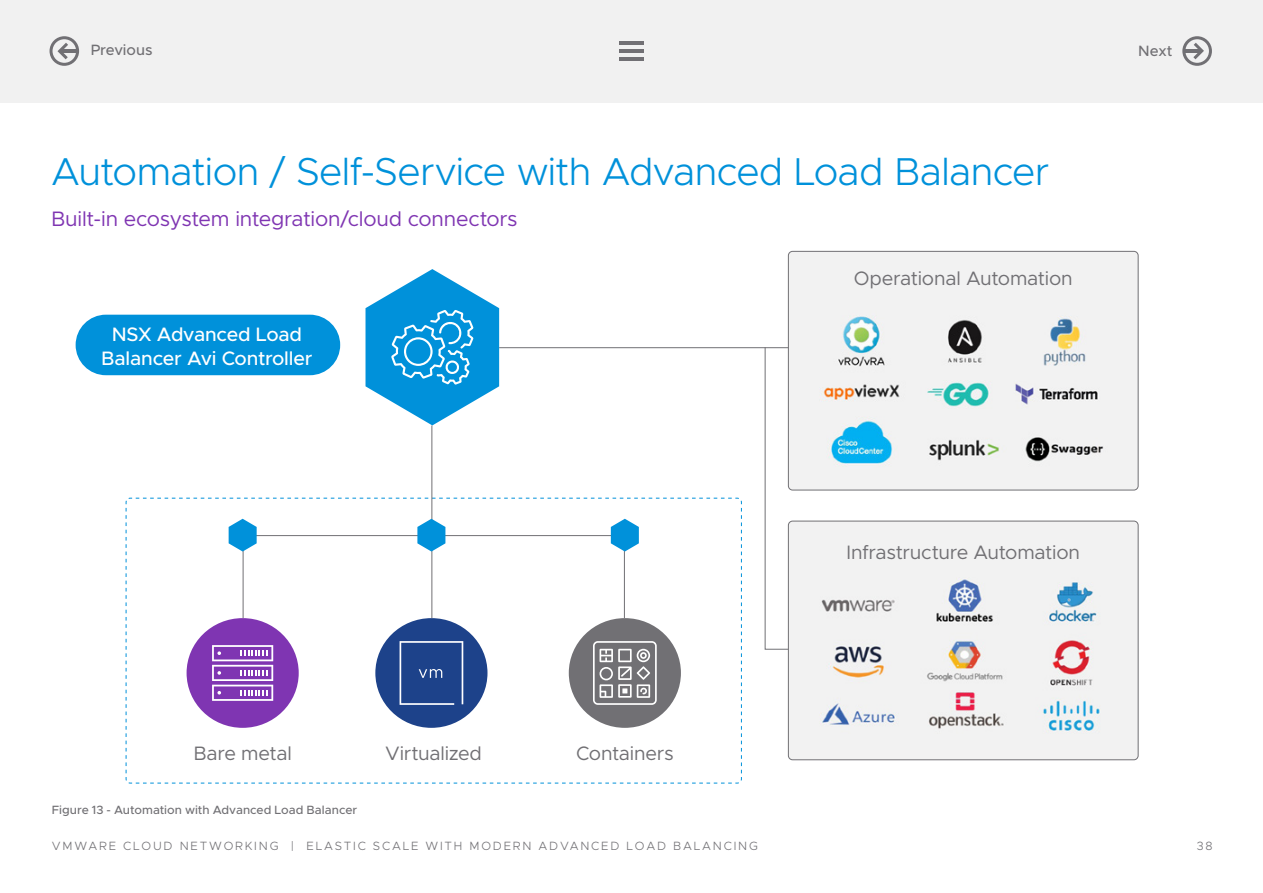
<style>
.page{position:relative;width:1263px;height:893px;background:#fff}
.page>*{position:absolute;margin:0;border:0;box-sizing:border-box;transform-origin:0 0}
.t1{font:300 39px "Metropolis";letter-spacing:-.02em;color:#0091da}
.t2{font:21px "Metropolis";letter-spacing:-.01em;color:#7f35b2}
.t3{font:19.5px "Metropolis";letter-spacing:-.015em;color:#717074}
.t4{font:500 19.5px/24px "Metropolis";letter-spacing:-.01em;color:#fff;text-align:center}
.t5{font:500 15px "Metropolis";letter-spacing:-.005em;color:#717074}
.t6{font:300 12px "Metropolis";letter-spacing:.15em;color:#717074}
.t7{font:500 12px "Metropolis";color:#717074}
</style>
<div class="page">
<div style="left:0;top:0;width:1263px;height:102px;background:#f1f1f1"></div>
<hr style="left:60px;top:49px;width:18px;height:4px;background:#717074">
<svg style="left:55px;top:40px;width:16px;height:22px"></svg>
<div style="left:50px;top:36px;width:29px;height:30px;border:3px solid #717074;border-radius:50%"></div>
<hr style="left:1184px;top:49px;width:17px;height:4px;background:#717074">
<svg style="left:1190px;top:40px;width:16px;height:22px"></svg>
<div style="left:1182px;top:36px;width:30px;height:30px;border:3px solid #717074;border-radius:50%"></div>
<hr style="left:619px;top:41px;width:25px;height:4px;background:#717074">
<hr style="left:619px;top:49px;width:25px;height:4px;background:#717074">
<hr style="left:619px;top:57px;width:25px;height:4px;background:#717074">
<svg style="left:125px;top:497px;width:617px;height:287px"></svg>
<div style="left:788px;top:251px;width:350px;height:239px;background:#f2f2f2;border-radius:4px"></div>
<div style="left:788px;top:251px;width:350px;height:239px;border:1px solid #717074;border-radius:4px"></div>
<div style="left:788px;top:521px;width:350px;height:239px;background:#f2f2f2;border-radius:4px"></div>
<div style="left:788px;top:521px;width:350px;height:239px;border:1px solid #717074;border-radius:4px"></div>
<div style="left:187px;top:618px;width:112px;height:110px;background:#7f35b2;border-radius:50%"></div>
<div style="left:375px;top:618px;width:112px;height:110px;background:#1d428a;border-radius:50%"></div>
<div style="left:569px;top:618px;width:112px;height:110px;background:#717074;border-radius:50%"></div>
<hr style="left:431px;top:425px;width:1px;height:193px;background:#717074">
<hr style="left:499px;top:347px;width:289px;height:1px;background:#717074">
<svg style="left:764px;top:346px;width:25px;height:304px"></svg>
<svg style="left:229px;top:519px;width:410px;height:100px"></svg>
<div style="left:76px;top:315px;width:264px;height:60px;background:#0091da;border-radius:30px"></div>
<svg style="left:365px;top:269px;width:134px;height:156px"></svg>
<svg style="left:212px;top:645px;width:61px;height:56px"></svg>
<svg style="left:400px;top:641px;width:63px;height:64px"></svg>
<svg style="left:593px;top:641px;width:64px;height:64px"></svg>
<img style="left:822px;top:316px;width:282px;height:149px">
<img style="left:821px;top:579px;width:279px;height:152px">
<p class="t5" style="left:91px;top:41px;width:63px">Previous</p>
<p class="t5" style="left:1138px;top:41px;width:36px">Next</p>
<h1 class="t1" style="left:51px;top:147px;width:1000px">Automation / Self-Service with Advanced Load Balancer</h1>
<p class="t2" style="left:51px;top:206px;width:468px">Built-in ecosystem integration/cloud connectors</p>
<p class="t4" style="left:101px;top:322px;width:213px">NSX Advanced Load<br>Balancer Avi Controller</p>
<p class="t3" style="left:854px;top:266px;width:220px">Operational Automation</p>
<p class="t3" style="left:846px;top:540px;width:235px">Infrastructure Automation</p>
<p class="t3" style="left:193px;top:741px;width:100px">Bare metal</p>
<p class="t3" style="left:385px;top:741px;width:98px">Virtualized</p>
<p class="t3" style="left:576px;top:741px;width:99px">Containers</p>
<p class="t7" style="left:52px;top:802px;width:307px">Figure 13 - Automation with Advanced Load Balancer</p>
<p class="t6" style="left:52px;top:838px;width:708px">VMWARE CLOUD NETWORKING | ELASTIC SCALE WITH MODERN ADVANCED LOAD BALANCING</p>
<p class="t6" style="left:1197px;top:838px;width:17px">38</p>
</div>
